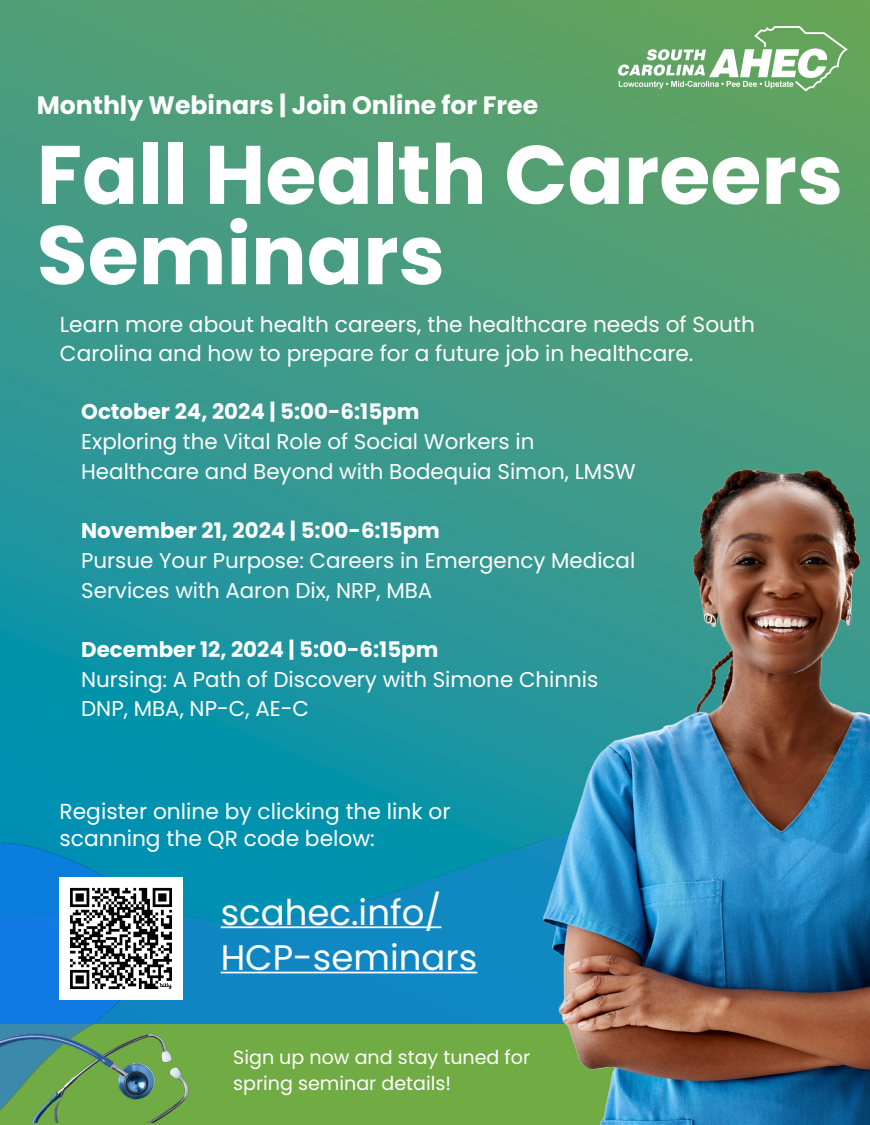
<style>
.page{position:relative;width:870px;height:1125px;background:#fff}
.page>*{position:absolute;margin:0;border:0;box-sizing:border-box;transform-origin:0 0}
.t1{font:700 82.75px/80.4px "Poppins";color:#fff}
.t2{font:35.5px/45.2px "Poppins";color:#fff}
.t3{font:700 25.12px "Poppins";color:#fff}
.t4{font:21.75px/28.9px "Poppins";color:#fff}
.t5{font:21.38px/29.8px "Poppins";color:#fff}
.t6{font:700 21.38px "Poppins";color:#fff}
.t7{font:19px/25.4px "Poppins";color:#fff}
</style>
<div class="page">
<img style="left:0;top:0;width:869px;height:747px">
<img style="left:0;top:747px;width:277px;height:277px">
<div style="left:0;top:1024px;width:869px;height:101px;background:#71ab44"></div>
<img style="left:0;top:827px;width:166px;height:296px">
<img style="left:618px;top:26px;width:229px;height:66px">
<img style="left:0;top:1023px;width:204px;height:99px">
<img style="left:277px;top:453px;width:592px;height:672px">
<hr style="left:220px;top:926px;width:221px;height:2px;background:#fff">
<hr style="left:220px;top:972px;width:257px;height:1px;background:#fff">
<img style="left:60px;top:877px;width:123px;height:123px">
<h1 class="t3" style="left:37px;top:90px;width:502px">Monthly Webinars | Join Online for Free</h1>
<h1 class="t1" style="left:37px;top:135px;width:807px">Fall Health Careers<br>Seminars</h1>
<p class="t4" style="left:60px;top:310px;width:696px">Learn more about health careers, the healthcare needs of South<br>Carolina and how to prepare for a future job in healthcare.</p>
<p class="t6" style="left:81px;top:400px;width:339px">October 24, 2024 | 5:00-6:15pm</p>
<p class="t5" style="left:81px;top:427px;width:556px">Exploring the Vital Role of Social Workers in<br>Healthcare and Beyond with Bodequia Simon, LMSW</p>
<p class="t6" style="left:81px;top:518px;width:360px">November 21, 2024 | 5:00-6:15pm</p>
<p class="t5" style="left:81px;top:546px;width:555px">Pursue Your Purpose: Careers in Emergency Medical<br>Services with Aaron Dix, NRP, MBA</p>
<p class="t6" style="left:81px;top:637px;width:358px">December 12, 2024 | 5:00-6:15pm</p>
<p class="t5" style="left:81px;top:664px;width:518px">Nursing: A Path of Discovery with Simone Chinnis<br>DNP, MBA, NP-C, AE-C</p>
<p class="t4" style="left:60px;top:797px;width:392px;line-height:27.8px">Register online by clicking the link or scanning the QR code below:</p>
<p class="t2" style="left:220px;top:890px;width:258px">scahec.info/<br>HCP-seminars</p>
<p class="t7" style="left:233px;top:1045px;width:298px">Sign up now and stay tuned for spring seminar details!</p>
</div>
